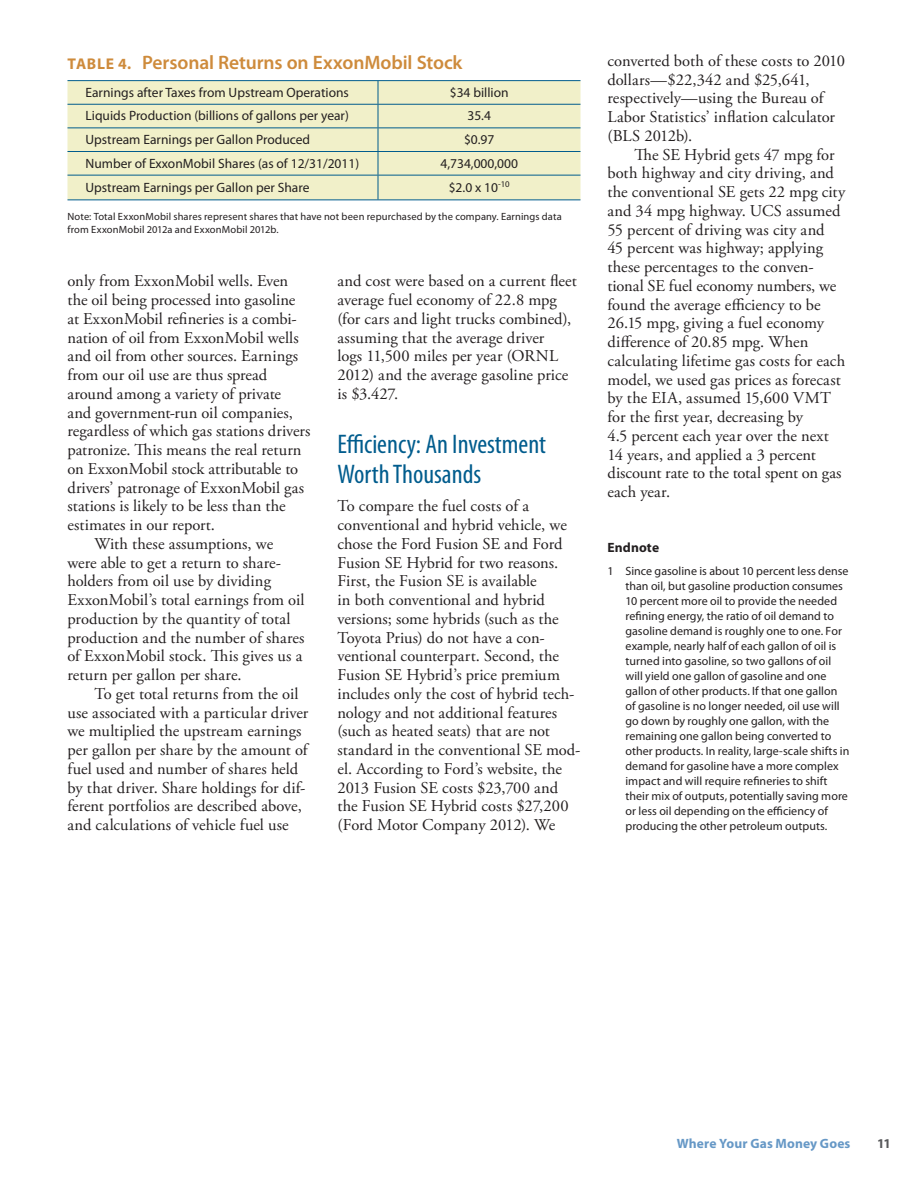
<style>
.page{position:relative;width:918px;height:1188px;background:#fff}
.page>*{position:absolute;margin:0;border:0;box-sizing:border-box;transform-origin:0 0}
.b_head_alt{font:condensed 27px/30px "Myriad Pro";color:#015c8d}
.figure_title{font:600 19.5px "Myriad Pro";letter-spacing:-.005em;color:#ce8b3c}
.text_following{font:16.5px/18.8px "Adobe Garamond Pro";letter-spacing:.005em;color:#231f20}
.text_half_sb{font:16.5px/18.8px "Adobe Garamond Pro";letter-spacing:-.005em;color:#231f20}
.table_text_lj{font:13.5px "Myriad Pro";color:#231f20}
.table_text_ctr{font:13.5px "Myriad Pro";color:#231f20}
.t1{font:700 13.5px "Myriad Pro";letter-spacing:.01em;color:#6698c6}
.box_text_first{font:700 13.5px "Myriad Pro";letter-spacing:.01em;color:#231f20}
.t2{font:700 13.5px "Myriad Pro";color:#57585a}
.endnote_text_small{font:12px/15px "Myriad Pro";letter-spacing:.005em;color:#231f20}
.source{font:10.5px/13.5px "Myriad Pro";letter-spacing:.01em;color:#231f20}
.s1{font-weight:700;font-size:15.6px}
</style>
<div class="page">
<div style="left:68px;top:81px;width:512px;height:119px;background:#f1f0c9"></div>
<hr style="left:68px;top:104px;width:310px;height:1px;background:#015c8d">
<hr style="left:378px;top:104px;width:202px;height:1px;background:#015c8d">
<hr style="left:68px;top:128px;width:310px;height:1px;background:#015c8d">
<hr style="left:378px;top:128px;width:202px;height:1px;background:#015c8d">
<hr style="left:68px;top:151px;width:310px;height:1px;background:#015c8d">
<hr style="left:378px;top:151px;width:202px;height:1px;background:#015c8d">
<hr style="left:68px;top:80px;width:310px;height:1px;background:#015c8d">
<hr style="left:68px;top:175px;width:310px;height:1px;background:#015c8d">
<hr style="left:378px;top:80px;width:202px;height:1px;background:#015c8d">
<hr style="left:378px;top:175px;width:202px;height:1px;background:#015c8d">
<svg style="left:378px;top:81px;width:1px;height:119px"></svg>
<hr style="left:68px;top:200px;width:310px;height:1px;background:#015c8d">
<hr style="left:378px;top:200px;width:202px;height:1px;background:#015c8d">
<p class="figure_title" style="left:68px;top:50px;width:396px"><span class="s1">TABLE 4.</span> Personal Returns on ExxonMobil Stock</p>
<p class="table_text_lj" style="left:86px;top:84px;width:265px">Earnings after Taxes from Upstream Operations</p>
<p class="table_text_ctr" style="left:450px;top:84px;width:60px">$34 billion</p>
<p class="table_text_lj" style="left:86px;top:108px;width:265px">Liquids Production (billions of gallons per year)</p>
<p class="table_text_ctr" style="left:467px;top:108px;width:25px">35.4</p>
<p class="table_text_lj" style="left:86px;top:131px;width:226px">Upstream Earnings per Gallon Produced</p>
<p class="table_text_ctr" style="left:464px;top:131px;width:32px">$0.97</p>
<p class="table_text_lj" style="left:86px;top:155px;width:275px">Number of ExxonMobil Shares (as of 12/31/2011)</p>
<p class="table_text_ctr" style="left:440px;top:155px;width:79px">4,734,000,000</p>
<p class="table_text_lj" style="left:86px;top:179px;width:226px">Upstream Earnings per Gallon per Share</p>
<p class="table_text_ctr" style="left:449px;top:180px;width:63px">$2.0 x 10<sup>-10</sup></p>
<p class="source" style="left:68px;top:209px;width:496px">Note: Total ExxonMobil shares represent shares that have not been repurchased by the company. Earnings data from ExxonMobil 2012a and ExxonMobil 2012b.</p>
<p class="text_following" style="left:68px;top:272px;width:244px">only from ExxonMobil wells. Even the oil being processed into gasoline at ExxonMobil refineries is a combi&shy;nation of oil from ExxonMobil wells and oil from other sources. Earnings from our oil use are thus spread around among a variety of private<br>and government-run oil companies, regardless of which gas stations drivers patronize. This means the real return on ExxonMobil stock attributable to drivers’ patronage of ExxonMobil gas stations is likely to be less than the estimates in our report.</p>
<p class="text_following" style="left:68px;top:535px;width:239px;text-indent:27px">With these assumptions, we were able to get a return to share&shy;holders from oil use by dividing ExxonMobil’s total earnings from oil production by the quantity of total production and the number of shares of ExxonMobil stock. This gives us a return per gallon per share.</p>
<p class="text_following" style="left:68px;top:685px;width:242px;text-indent:27px">To get total returns from the oil use associated with a particular driver we multiplied the upstream earnings per gallon per share by the amount of fuel used and number of shares held by that driver. Share holdings for dif&shy;ferent portfolios are described above, and calculations of vehicle fuel use</p>
<p class="text_following" style="left:338px;top:272px;width:241px">and cost were based on a current fleet average fuel economy of 22.8 mpg (for cars and light trucks combined), assuming that the average driver<br>logs 11,500 miles per year (ORNL<br>2012) and the average gasoline price is $3.427.</p>
<p class="b_head_alt" style="left:338px;top:429px;width:210px">Efficiency: An Investment<br>Worth Thousands</p>
<p class="text_half_sb" style="left:338px;top:497px;width:245px">To compare the fuel costs of a conventional and hybrid vehicle, we chose the Ford Fusion SE and Ford Fusion SE Hybrid for two reasons.<br>First, the Fusion SE is available<br>in both conventional and hybrid versions; some hybrids (such as the Toyota Prius) do not have a con&shy;ventional counterpart. Second, the Fusion SE Hybrid’s price premium includes only the cost of hybrid tech&shy;nology and not additional features (such as heated seats) that are not standard in the conventional SE mod&shy;el. According to Ford’s website, the 2013 Fusion SE costs $23,700 and the Fusion SE Hybrid costs $27,200 (Ford Motor Company 2012). We</p>
<p class="text_half_sb" style="left:608px;top:52px;width:239px">converted both of these costs to 2010 dollars—$22,342 and $25,641, respectively—using the Bureau of<br>Labor Statistics’ inflation calculator (BLS 2012b).</p>
<p class="text_following" style="left:608px;top:146px;width:239px;text-indent:27px">The SE Hybrid gets 47 mpg for both highway and city driving, and the conventional SE gets 22 mpg city and 34 mpg highway. UCS assumed<br>55 percent of driving was city and<br>45 percent was highway; applying these percentages to the conven&shy;tional SE fuel economy numbers, we found the average efficiency to be<br>26.15 mpg, giving a fuel economy difference of 20.85 mpg. When calculating lifetime gas costs for each model, we used gas prices as forecast by the EIA, assumed 15,600 VMT for the first year, decreasing by<br>4.5 percent each year over the next<br>14 years, and applied a 3 percent discount rate to the total spent on gas each year.</p>
<p class="box_text_first" style="left:608px;top:539px;width:53px">Endnote</p>
<p class="endnote_text_small" style="left:626px;top:564px;width:225px;text-indent:-18px">1 Since gasoline is about 10 percent less dense than oil, but gasoline production consumes 10 percent more oil to provide the needed refining energy, the ratio of oil demand to gasoline demand is roughly one to one. For example, nearly half of each gallon of oil is turned into gasoline, so two gallons of oil will yield one gallon of gasoline and one gallon of other products. If that one gallon of gasoline is no longer needed, oil use will go down by roughly one gallon, with the remaining one gallon being converted to other products. In reality, large-scale shifts in demand for gasoline have a more complex impact and will require refineries to shift their mix of outputs, potentially saving more or less oil depending on the efficiency of producing the other petroleum outputs.</p>
<p class="t1" style="left:677px;top:1134px;width:175px">Where Your Gas Money Goes</p>
<p class="t2" style="left:877px;top:1134px;width:15px">11</p>
</div>
